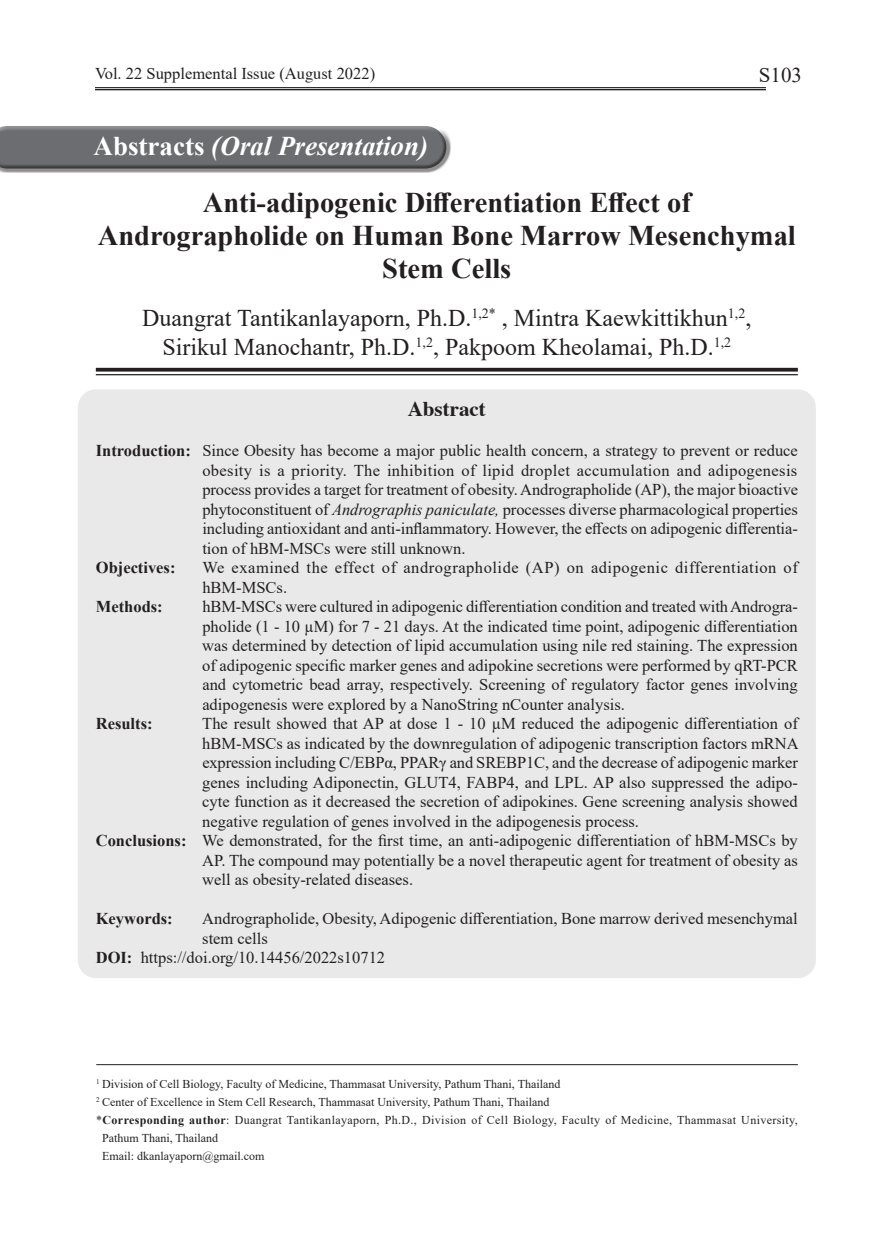
<style>
.page{position:relative;width:891px;height:1242px;background:#fff}
.page>*{position:absolute;margin:0;border:0;box-sizing:border-box;transform-origin:0 0}
.t1{font:700 28.5px/33px "Times New Roman";color:#231f20;text-align:center}
.t2{font:italic 700 27px "Times New Roman";color:#fff}
.t3{font:24px/28.8px "Times New Roman";color:#231f20;text-align:center}
.t4{font:700 21px "Times";color:#231f20}
.t5{font:21px "Times New Roman";color:#231f20}
.t6{font:16.5px/19.5px "Times New Roman";color:#231f20;text-align:justify}
.t7{font:16.5px/19.5px "Times New Roman";letter-spacing:.03em;color:#231f20}
.t8{font:700 16.5px "Times New Roman";color:#231f20}
.t9{font:12px "Times New Roman";color:#231f20}
.t10{font:12px "Times New Roman";letter-spacing:.03em;color:#231f20}
.s1{font-family:"Times"}
.s2{font-style:normal}
.s3{font-weight:700}
.s4{font-style:italic}
</style>
<div class="page">
<hr style="left:95px;top:87px;width:671px;height:1px;background:#231f20">
<hr style="left:95px;top:89px;width:671px;height:1px;background:#231f20">
<svg style="left:96px;top:368px;width:702px;height:4px;background:#3a3637"></svg>
<hr style="left:96px;top:374px;width:702px;height:1px;background:#231f20">
<div style="left:78px;top:389px;width:738px;height:589px;background:#e9e9e9;border-radius:18px"></div>
<hr style="left:96px;top:1064px;width:702px;height:1px;background:#231f20">
<div style="left:0;top:121px;width:443px;height:45px;background:#fff;opacity:.5"></div>
<div style="left:0;top:128px;width:451px;height:45px;background:#231f20;opacity:.5"></div>
<p class="t6" style="left:95px;top:63px;width:282px">Vol. 22 Supplemental Issue (<span class="s1">August</span> 2022)</p>
<p class="t5" style="left:759px;top:60px;width:45px">S103</p>
<h2 class="t2" style="left:94px;top:127px;width:336px"><span class="s2">Abstracts</span> (Oral Presentation)</h2>
<h1 class="t1" style="left:98px;top:185px;width:700px">Anti-adipogenic Differentiation Effect of<br>Andrographolide on Human Bone Marrow Mesenchymal<br>Stem Cells</h1>
<h3 class="t3" style="left:142px;top:303px;width:611px">Duangrat Tantikanlayaporn, Ph.D.<sup>1,2*</sup> , Mintra Kaewkittikhun<sup>1,2</sup>,<br>Sirikul Manochantr, Ph.D.<sup>1,2</sup>, Pakpoom Kheolamai, Ph.D.<sup>1,2</sup></h3>
<p class="t4" style="left:408px;top:389px;width:80px">Abstract</p>
<p class="t6" style="left:202px;top:441px;width:597px;text-indent:-107px"><span class="s3">Introduction:</span> Since Obesity has become a major public health concern, a strategy to prevent or reduce obesity is a priority. The inhibition of lipid droplet accumulation and adipogenesis process provides a target for treatment of obesity. Andrographolide (AP), the major bioactive phytoconstituent of <span class="s4">Andrographis paniculate,</span> processes diverse pharmacological properties including antioxidant and anti-inflammatory. However, the effects on adipogenic differentia&shy;tion of hBM-MSCs were still unknown.</p>
<p class="t8" style="left:96px;top:556px;width:81px">Objectives:</p>
<p class="t7" style="left:202px;top:558px;width:597px">We examined the effect of andrographolide (AP) on adipogenic differentiation of hBM-MSCs.</p>
<p class="t8" style="left:96px;top:595px;width:68px">Methods:</p>
<p class="t6" style="left:202px;top:597px;width:597px">hBM-MSCs were cultured in adipogenic differentiation condition and treated withAndrogra&shy;pholide (1 - 10 µM) for 7 - 21 days. At the indicated time point, adipogenic differentiation was determined by detection of lipid accumulation using nile red staining. The expression of adipogenic specific marker genes and adipokine secretions were performed by qRT-PCR and cytometric bead array, respectively. Screening of regulatory factor genes involving adipogenesis were explored by a NanoString nCounter analysis.</p>
<p class="t8" style="left:96px;top:712px;width:58px">Results:</p>
<p class="t6" style="left:202px;top:714px;width:597px">The result showed that AP at dose 1 - 10 µM reduced the adipogenic differentiation of</p>
<p class="t6" style="left:202px;top:733px;width:598px">hBM-MSCs as indicated by the downregulation of adipogenic transcription factors mRNA</p>
<p class="t6" style="left:202px;top:753px;width:597px">expression including C/EBPα, PPARγ and SREBP1C, and the decrease of adipogenic marker</p>
<p class="t6" style="left:202px;top:772px;width:597px">genes including Adiponectin, GLUT4, FABP4, and LPL. AP also suppressed the adipo-</p>
<p class="t6" style="left:202px;top:792px;width:597px">cyte function as it decreased the secretion of adipokines. Gene screening analysis showed</p>
<p class="t6" style="left:202px;top:811px;width:438px">negative regulation of genes involved in the adipogenesis process.</p>
<p class="t6" style="left:96px;top:831px;width:704px"><span class="s3">Conclusions:</span> We demonstrated, for the first time, an anti-adipogenic differentiation of hBM-MSCs by</p>
<p class="t6" style="left:202px;top:850px;width:597px">AP. The compound may potentially be a novel therapeutic agent for treatment of obesity as</p>
<p class="t6" style="left:202px;top:870px;width:212px">well as obesity-related diseases.</p>
<p class="t8" style="left:96px;top:907px;width:78px">Keywords:</p>
<p class="t6" style="left:202px;top:909px;width:597px">Andrographolide, Obesity, Adipogenic differentiation, Bone marrow derived mesenchymal</p>
<p class="t6" style="left:202px;top:928px;width:67px">stem cells</p>
<p class="t6" style="left:96px;top:948px;width:291px"><span class="s3">DOI:</span> https://doi.org/10.14456/2022s10712</p>
<p class="t9" style="left:96px;top:1075px;width:466px"><sup>1</sup> Division of Cell Biology, Faculty of Medicine, Thammasat University, Pathum Thani, Thailand</p>
<p class="t9" style="left:96px;top:1093px;width:455px"><sup>2</sup> Center of Excellence in Stem Cell Research, Thammasat University, Pathum Thani, Thailand</p>
<p class="t10" style="left:96px;top:1111px;width:703px">*<span class="s3">Corresponding author</span>: Duangrat Tantikanlayaporn, Ph.D., Division of Cell Biology, Faculty of Medicine, Thammasat University,</p>
<p class="t9" style="left:102px;top:1129px;width:117px">Pathum Thani, Thailand</p>
<p class="t9" style="left:102px;top:1147px;width:164px">Email: dkanlayaporn@gmail.com</p>
</div>
